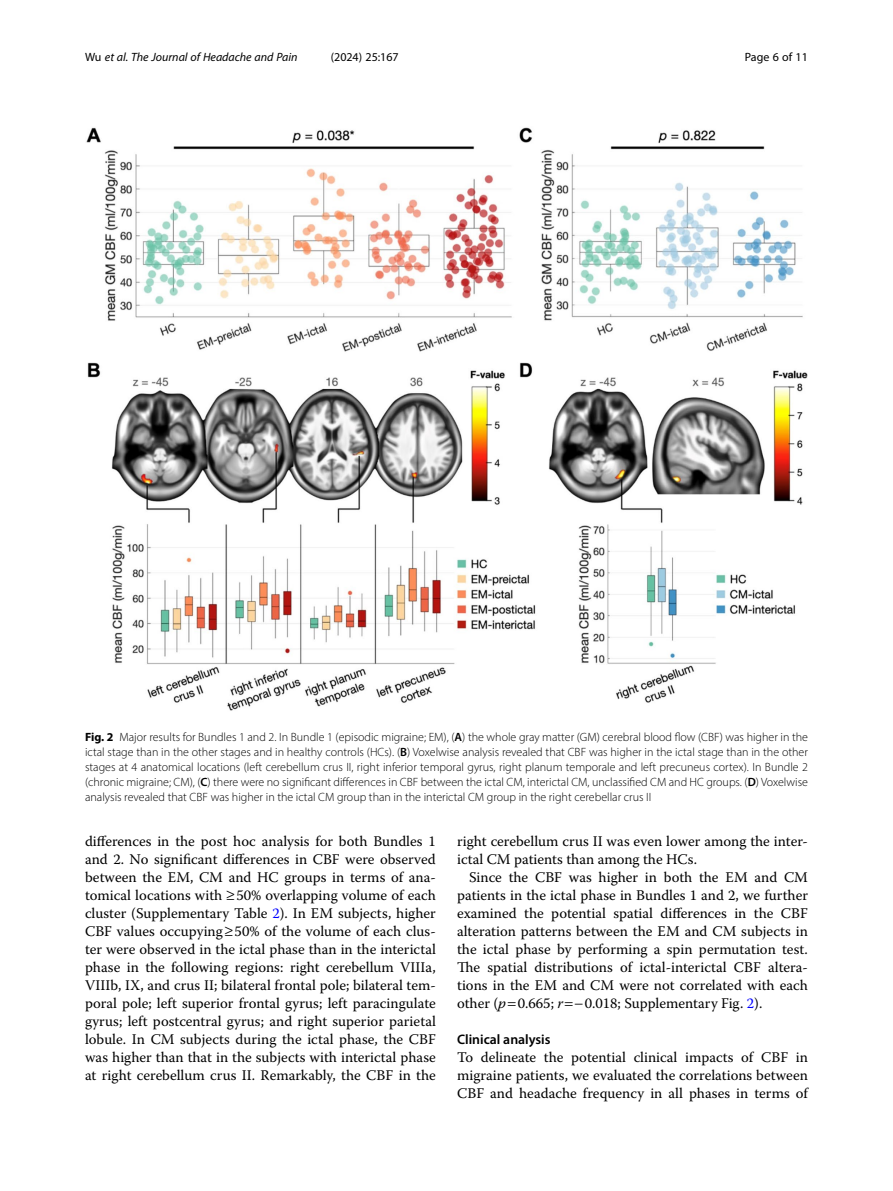
<style>
.page{position:relative;width:893px;height:1191px;background:#fff}
.page>*{position:absolute;margin:0;border:0;box-sizing:border-box;transform-origin:0 0}
.Body_Text{font:14.7px/18px "Warnock Pro";color:#000;text-align:justify}
.Body_Text_Indent{font:14.7px/18px "Warnock Pro";color:#000;text-align:justify}
.Head_2{font:600 13.8px "Myriad Pro";color:#000}
.Figure_Caption{font:300 12px/15px "Myriad Pro";color:#000;text-align:justify}
.t1{font:italic 12px "Myriad Pro";color:#000}
.t2{font:12px "Myriad Pro";color:#000}
.s1{font-style:normal}
.s2{font-weight:700}
.s3{font-weight:600}
.s4{color:#00f}
.s5{font-style:italic}
</style>
<div class="page">
<img style="left:86px;top:127px;width:722px;height:584px">
<p class="t1" style="left:85px;top:50px;width:214px"><span class="s1">Wu</span> et al. The Journal of Headache and Pain</p>
<p class="t2" style="left:331px;top:50px;width:70px">(2024) 25:167</p>
<p class="t2" style="left:745px;top:50px;width:65px">Page 6 of 11</p>
<p class="Figure_Caption" style="left:85px;top:729px;width:724px"><span class="s2">Fig. 2</span> Major results for Bundles 1 and 2. In Bundle 1 (episodic migraine; EM), (<span class="s3">A</span>) the whole gray matter (GM) cerebral blood flow (CBF) was higher in the ictal stage than in the other stages and in healthy controls (HCs). (<span class="s3">B</span>) Voxelwise analysis revealed that CBF was higher in the ictal stage than in the other stages at 4 anatomical locations (left cerebellum crus II, right inferior temporal gyrus, right planum temporale and left precuneus cortex). In Bundle 2 (chronic migraine; CM), (<span class="s3">C</span>) there were no significant differences in CBF between the ictal CM, interictal CM, unclassified CM and HC groups. (<span class="s3">D</span>) Voxelwise analysis revealed that CBF was higher in the ictal CM group than in the interictal CM group in the right cerebellar crus II</p>
<p class="Body_Text" style="left:85px;top:832px;width:352px">differences in the post hoc analysis for both Bundles 1 and 2. No significant differences in CBF were observed between the EM, CM and HC groups in terms of ana&shy;tomical locations with ≥50% overlapping volume of each cluster (Supplementary Table <span class="s4">2</span>). In EM subjects, higher CBF values occupying≥50% of the volume of each clus&shy;ter were observed in the ictal phase than in the interictal phase in the following regions: right cerebellum VIIIa, VIIIb, IX, and crus II; bilateral frontal pole; bilateral tem&shy;poral pole; left superior frontal gyrus; left paracingulate gyrus; left postcentral gyrus; and right superior parietal lobule. In CM subjects during the ictal phase, the CBF was higher than that in the subjects with interictal phase at right cerebellum crus II. Remarkably, the CBF in the</p>
<p class="Body_Text" style="left:457px;top:832px;width:352px">right cerebellum crus II was even lower among the inter&shy;ictal CM patients than among the HCs.</p>
<p class="Body_Text_Indent" style="left:457px;top:868px;width:352px;text-indent:12px">Since the CBF was higher in both the EM and CM patients in the ictal phase in Bundles 1 and 2, we further examined the potential spatial differences in the CBF alteration patterns between the EM and CM subjects in the ictal phase by performing a spin permutation test.<br>The spatial distributions of ictal-interictal CBF altera&shy;tions in the EM and CM were not correlated with each other (<span class="s5">p</span> 0.665; <span class="s5">r</span> −0.018; Supplementary Fig. <span class="s4">2</span>).</p>
<p class="Head_2" style="left:457px;top:1031px;width:95px">Clinical analysis</p>
<p class="Body_Text" style="left:457px;top:1048px;width:352px">To delineate the potential clinical impacts of CBF in migraine patients, we evaluated the correlations between CBF and headache frequency in all phases in terms of</p>
</div>
